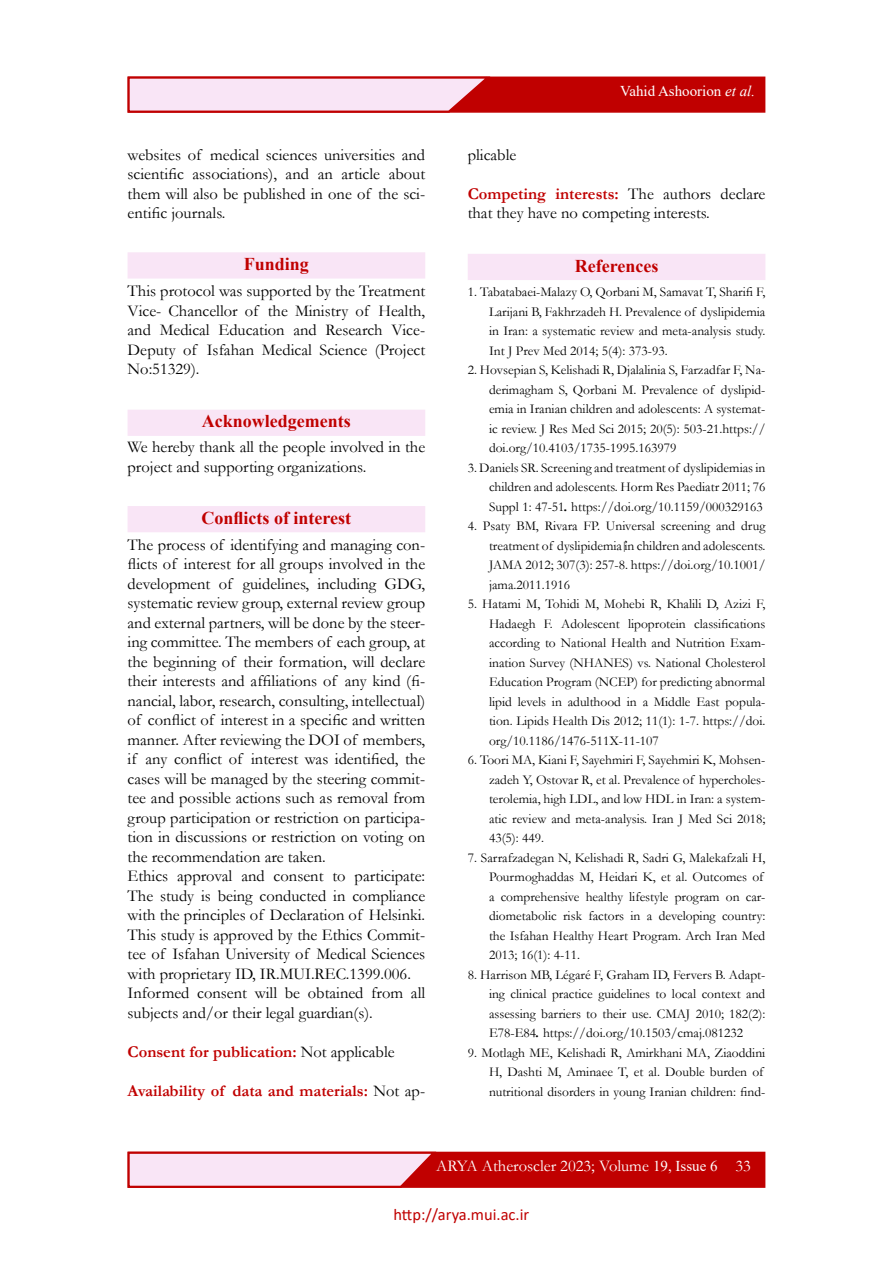
<style>
.page{position:relative;width:893px;height:1263px;background:#fff}
.page>*{position:absolute;margin:0;border:0;box-sizing:border-box;transform-origin:0 0}
.t1{font:700 18px "Times New Roman";color:#c00000}
.t2{font:16.5px/19.5px "Garamond";color:#000}
.t3{font:700 16.5px "Garamond";color:#c00000}
.t4{font:16.5px "Garamond";color:#fff}
.t5{font:16.5px "Calibri";color:#c00000}
.t6{font:15px "Times New Roman";color:#fff}
.t7{font:13.5px/19.5px "Garamond";color:#000;text-align:justify}
.s1{font-weight:400;color:#000}
.s2{font-style:italic}
.s3{font-weight:700;color:#c00000}
.s4{font-family:"Times New Roman";font-weight:700;font-style:italic}
.s5{font-family:"Times New Roman";font-size:15px}
</style>
<div class="page">
<div style="left:128px;top:1152px;width:637px;height:36px;background:#c00000;border:1px solid #c00000"></div>
<svg style="left:127px;top:1151px;width:312px;height:37px;background:#edb8c6"></svg>
<div style="left:128px;top:77px;width:637px;height:36px;background:#c00000;border:1px solid #c00000"></div>
<svg style="left:127px;top:76px;width:366px;height:37px;background:#eeb9c7"></svg>
<div style="left:128px;top:253px;width:296px;height:25px;background:#f9e5f6"></div>
<div style="left:128px;top:252px;width:297px;height:27px;border:2px solid #f9e5f6"></div>
<div style="left:128px;top:410px;width:296px;height:25px;background:#f9e5f6"></div>
<div style="left:128px;top:410px;width:297px;height:26px;border:2px solid #f9e5f6"></div>
<div style="left:128px;top:507px;width:296px;height:24px;background:#f9e5f6"></div>
<div style="left:128px;top:506px;width:297px;height:26px;border:2px solid #f9e5f6"></div>
<div style="left:468px;top:255px;width:297px;height:24px;background:#f9e5f6"></div>
<div style="left:468px;top:254px;width:297px;height:26px;border:2px solid #f9e5f6"></div>
<p class="t2" style="left:128px;top:144px;width:299px;text-align:justify">websites of medical sciences universities and scientific associations), and an article about them will also be published in one of the sci&shy;entific journals.</p>
<h1 class="t1" style="left:244px;top:251px;width:67px">Funding</h1>
<p class="t2" style="left:128px;top:281px;width:299px;text-align:justify">This protocol was supported by the Treatment Vice- Chancellor of the Ministry of Health, and Medical Education and Research Vice-Deputy of Isfahan Medical Science (Project No:51329).</p>
<h1 class="t1" style="left:202px;top:408px;width:150px">Acknowledgements</h1>
<p class="t2" style="left:128px;top:437px;width:299px">We hereby thank all the people involved in the project and supporting organizations.</p>
<h1 class="t1" style="left:202px;top:505px;width:151px">Conflicts of interest</h1>
<p class="t2" style="left:128px;top:534px;width:299px">The process of identifying and managing con&shy;flicts of interest for all groups involved in the development of guidelines, including GDG, systematic review group, external review group and external partners, will be done by the steer&shy;ing committee. The members of each group, at the beginning of their formation, will declare their interests and affiliations of any kind (fi&shy;nancial, labor, research, consulting, intellectual) of conflict of interest in a specific and written manner. After reviewing the DOI of members, if any conflict of interest was identified, the cases will be managed by the steering commit&shy;tee and possible actions such as removal from group participation or restriction on participa&shy;tion in discussions or restriction on voting on the recommendation are taken.<br>Ethics approval and consent to participate:<br>The study is being conducted in compliance with the principles of Declaration of Helsinki.<br>This study is approved by the Ethics Commit&shy;tee of Isfahan University of Medical Sciences with proprietary ID, IR.MUI.REC.1399.006.<br>Informed consent will be obtained from all subjects and/or their legal guardian(s).</p>
<p class="t3" style="left:128px;top:1040px;width:269px">Consent for publication: <span class="s1">Not applicable</span></p>
<p class="t3" style="left:128px;top:1079px;width:299px">Availability of data and materials: <span class="s1">Not ap-</span></p>
<p class="t6" style="left:620px;top:80px;width:136px">Vahid Ashoorion <span class="s2">et al.</span></p>
<p class="t2" style="left:468px;top:144px;width:50px">plicable</p>
<p class="t2" style="left:468px;top:183px;width:299px"><span class="s3">Competing interests:</span> The authors declare that they have no competing interests.</p>
<h1 class="t1" style="left:575px;top:252px;width:85px">References</h1>
<p class="t7" style="left:489px;top:282px;width:278px;text-indent:-21px">1. Tabatabaei-Malazy O, Qorbani M, Samavat T, Sharifi F, Larijani B, Fakhrzadeh H. Prevalence of dyslipidemia in Iran: a systematic review and meta-analysis study.<br>Int J Prev Med 2014; 5(4): 373-93.</p>
<p class="t7" style="left:489px;top:360px;width:278px;text-indent:-21px">2. Hovsepian S, Kelishadi R, Djalalinia S, Farzadfar F, Na&shy;derimagham S, Qorbani M. Prevalence of dyslipid&shy;emia in Iranian children and adolescents: A systemat&shy;ic review. J Res Med Sci 2015; 20(5): 503-21.https:// doi.org/10.4103/1735-1995.163979</p>
<p class="t7" style="left:489px;top:457px;width:278px;text-indent:-21px">3. Daniels SR. Screening and treatment of dyslipidemias in children and adolescents. Horm Res Paediatr 2011; 76<br>Suppl 1: 47-51<span class="s4">.</span> https://doi.org/10.1159/000329163</p>
<p class="t7" style="left:489px;top:516px;width:278px;text-indent:-21px">4. Psaty BM, Rivara FP. Universal screening and drug treatment of dyslipidemia in children and adolescents.<br>JAMA 2012; 307(3): 257-8. https://doi.org/10.1001/ jama.2011.1916</p>
<p class="t7" style="left:489px;top:594px;width:278px;text-indent:-21px">5. Hatami M, Tohidi M, Mohebi R, Khalili D, Azizi F, Hadaegh F. Adolescent lipoprotein classifications according to National Health and Nutrition Exam&shy;ination Survey (NHANES) vs. National Cholesterol Education Program (NCEP) for predicting abnormal lipid levels in adulthood in a Middle East popula&shy;tion. Lipids Health Dis 2012; 11(1): 1-7. https://doi. org/10.1186/1476-511X-11-107</p>
<p class="t7" style="left:489px;top:750px;width:278px;text-indent:-21px">6. Toori MA, Kiani F, Sayehmiri F, Sayehmiri K, Mohsen&shy;zadeh Y, Ostovar R, et al. Prevalence of hypercholes&shy;terolemia, high LDL, and low HDL in Iran: a system&shy;atic review and meta-analysis. Iran J Med Sci 2018; 43(5): 449.</p>
<p class="t7" style="left:489px;top:847px;width:278px;text-align:left;text-indent:-21px">7. Sarrafzadegan N, Kelishadi R, Sadri G, Malekafzali H, Pourmoghaddas M, Heidari K, et al. Outcomes of a comprehensive healthy lifestyle program on car&shy;diometabolic risk factors in a developing country: the Isfahan Healthy Heart Program. Arch Iran Med 2013; 16(1): 4-11.</p>
<p class="t7" style="left:489px;top:964px;width:278px;text-indent:-21px">8. Harrison MB, Légaré F, Graham ID, Fervers B. Adapt&shy;ing clinical practice guidelines to local context and assessing barriers to their use. CMAJ 2010; 182(2):<br>E78-E84<span class="s4">.</span> https://doi.org/10.1503/cmaj.081232</p>
<p class="t7" style="left:489px;top:1042px;width:278px;text-align:left;text-indent:-21px">9. Motlagh ME, Kelishadi R, Amirkhani MA, Ziaoddini<br>H, Dashti M, Aminaee T, et al. Double burden of nutritional disorders in young Iranian children: find-</p>
<p class="t4" style="left:436px;top:1155px;width:316px">ARYA Atheroscler 2023; Volume <span class="s5">19, Issue 6</span> 33</p>
<p class="t5" style="left:393px;top:1202px;width:137px">http://arya.mui.ac.ir</p>
</div>
